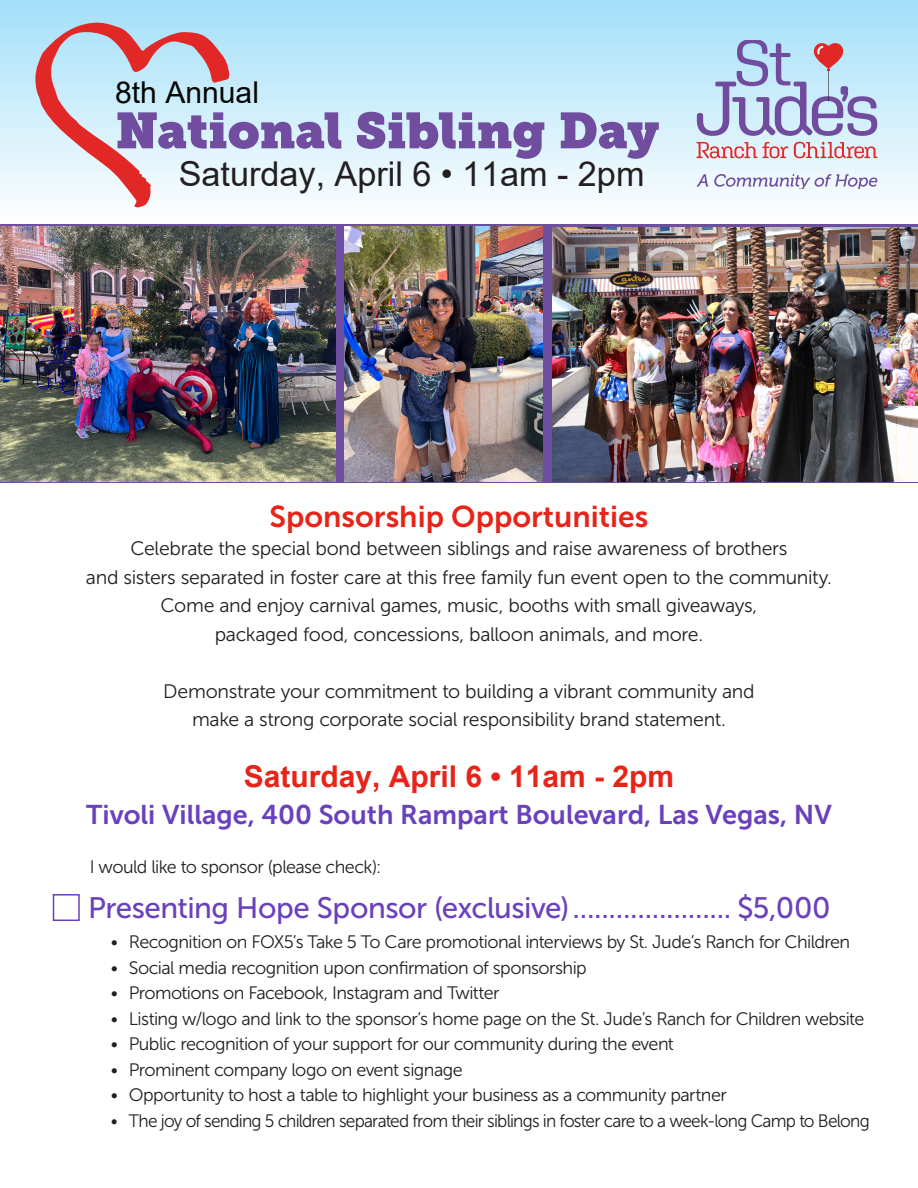
<style>
.page{position:relative;width:918px;height:1188px;background:#fff}
.page>*{position:absolute;margin:0;border:0;box-sizing:border-box;transform-origin:0 0}
.t1{font:50.1px "Museo Slab";color:#704d9f}
.t2{font:34.2px "Arial";color:#231f20}
.t3{font:30.15px "Arial";color:#050504}
.t4{font:30px "Museo Sans 700";color:#e72419}
.t5{font:700 30px "Arial";color:#e72419}
.t6{font:29.55px "Museo Sans 500";letter-spacing:-.015em;color:#6a41bd}
.t7{font:27px "Museo Sans 700";color:#6a41bd}
.t8{font:19.5px/28.5px "Museo Sans 300";letter-spacing:-.015em;color:#231f20;text-align:center}
.t9{font:18px "Museo Sans 300";letter-spacing:-.035em;color:#231f20}
.t10{font:18px "Museo Sans 300";letter-spacing:-.035em;color:#231f20;scale:.96 1}
</style>
<div class="page">
<div style="left:0;top:0;width:918px;height:218px;background:linear-gradient(to bottom,#a2dff9,#fcfdfe)"></div>
<svg style="left:35px;top:22px;width:194px;height:186px;background:#d5ced7"></svg>
<svg style="left:697px;top:174px;width:11px;height:13px"></svg>
<svg style="left:714px;top:174px;width:163px;height:15px"></svg>
<svg style="left:697px;top:40px;width:180px;height:96px;background:#b1bedd"></svg>
<svg style="left:697px;top:142px;width:91px;height:16px"></svg>
<svg style="left:794px;top:142px;width:84px;height:16px"></svg>
<img style="left:0;top:225px;width:918px;height:258px">
<div style="left:53px;top:894px;width:27px;height:27px;border:2px solid #6a41bd"></div>
<img style="left:0;top:226px;width:335px;height:256px">
<img style="left:552px;top:228px;width:366px;height:254px">
<img style="left:345px;top:227px;width:198px;height:255px">
<h3 class="t3" style="left:115px;top:75px;width:145px">8th Annual</h3>
<h1 class="t1" style="left:115px;top:101px;width:546px">National Sibling Day</h1>
<h2 class="t2" style="left:179px;top:155px;width:467px">Saturday, April 6 • 11am - 2pm</h2>
<h3 class="t4" style="left:270px;top:500px;width:380px">Sponsorship Opportunities</h3>
<p class="t8" style="left:86px;top:535px;width:748px">Celebrate the special bond between siblings and raise awareness of brothers<br>and sisters separated in foster care at this free family fun event open to the community.<br>Come and enjoy carnival games, music, booths with small giveaways,<br>packaged food, concessions, balloon animals, and more.</p>
<p class="t8" style="left:163px;top:677px;width:593px">Demonstrate your commitment to building a vibrant community and make a strong corporate social responsibility brand statement.</p>
<h3 class="t5" style="left:244px;top:760px;width:432px">Saturday, April 6 • 11am - 2pm</h3>
<h3 class="t7" style="left:86px;top:800px;width:747px">Tivoli Village, 400 South Rampart Boulevard, Las Vegas, NV</h3>
<p class="t9" style="left:90px;top:857px;width:293px">I would like to sponsor (please check):</p>
<h3 class="t6" style="left:88px;top:892px;width:744px">Presenting Hope Sponsor (exclusive)...................... $5,000</h3>
<p class="t9" style="left:111px;top:932px;width:741px">• Recognition on FOX5’s Take 5 To Care promotional interviews by St. Jude’s Ranch for Children</p>
<p class="t9" style="left:111px;top:958px;width:478px">• Social media recognition upon confirmation of sponsorship</p>
<p class="t9" style="left:111px;top:983px;width:390px">• Promotions on Facebook, Instagram and Twitter</p>
<p class="t9" style="left:111px;top:1009px;width:755px">• Listing w/logo and link to the sponsor’s home page on the St. Jude’s Ranch for Children website</p>
<p class="t9" style="left:111px;top:1034px;width:565px">• Public recognition of your support for our community during the event</p>
<p class="t9" style="left:111px;top:1060px;width:353px">• Prominent company logo on event signage</p>
<p class="t9" style="left:111px;top:1085px;width:618px">• Opportunity to host a table to highlight your business as a community partner</p>
<p class="t10" style="left:111px;top:1111px;width:792px">• The joy of sending 5 children separated from their siblings in foster care to a week-long Camp to Belong</p>
</div>
